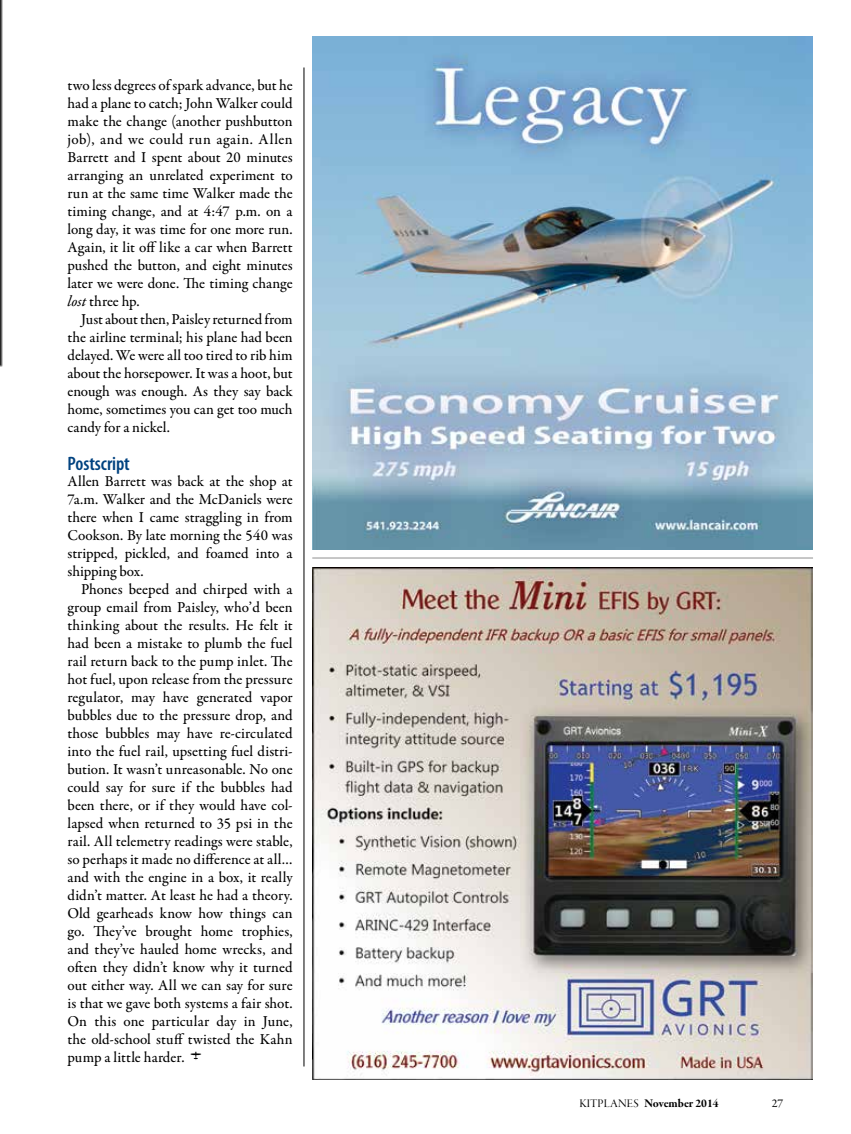
<style>
.page{position:relative;width:851px;height:1134px;background:#fff}
.page>*{position:absolute;margin:0;border:0;box-sizing:border-box;transform-origin:0 0}
.t1{font:600 condensed 19.5px "Myriad Pro";letter-spacing:-.005em;color:#004280}
.t2{font:500 15.3px/18px "Garamond Premr Pro";color:#000;text-align:justify}
.t3{font:12px "Garamond Premr Pro Bd Subh";letter-spacing:-.005em;color:#000}
.t4{font:12px "Garamond Premr Pro";color:#000}
.s1{font-family:"Garamond Premr Pro Med It";font-weight:400}
.s2{font-family:"Carta";font-weight:400}
.s3{font-family:"Garamond Premr Pro Disp"}
</style>
<div class="page">
<hr style="left:0;top:0;width:3px;height:367px;background:#000;opacity:.75">
<svg style="left:0;top:0;width:1px;height:365px"></svg>
<hr style="left:312px;top:558px;width:501px;height:1px;background:#000">
<hr style="left:303px;top:68px;width:1px;height:998px;background:#000">
<img style="left:313px;top:37px;width:499px;height:513px">
<img style="left:313px;top:567px;width:499px;height:513px">
<p class="t2" style="left:68px;top:77px;width:227px">two less degrees of spark advance, but he had a plane to catch; John Walker could make the change (another pushbutton job), and we could run again. Allen Barrett and I spent about 20 minutes arranging an unrelated experiment to run at the same time Walker made the timing change, and at 4:47 p.m. on a long day, it was time for one more run.<br>Again, it lit off like a car when Barrett pushed the button, and eight minutes later we were done. The timing change <span class="s1">lost</span> three hp.</p>
<p class="t2" style="left:68px;top:310px;width:227px;text-indent:14px">Just about then, Paisley returned from the airline terminal; his plane had been delayed. We were all too tired to rib him about the horsepower. It was a hoot, but enough was enough. As they say back home, sometimes you can get too much candy for a nickel.</p>
<p class="t1" style="left:68px;top:451px;width:64px">Postscript</p>
<p class="t2" style="left:68px;top:473px;width:227px">Allen Barrett was back at the shop at 7a.m. Walker and the McDaniels were there when I came straggling in from Cookson. By late morning the 540 was stripped, pickled, and foamed into a shipping box.</p>
<p class="t2" style="left:68px;top:581px;width:227px;text-indent:14px">Phones beeped and chirped with a group email from Paisley, who’d been thinking about the results. He felt it had been a mistake to plumb the fuel rail return back to the pump inlet. The hot fuel, upon release from the pressure regulator, may have generated vapor bubbles due to the pressure drop, and those bubbles may have re-circulated into the fuel rail, upsetting fuel distri&shy;bution. It wasn’t unreasonable. No one could say for sure if the bubbles had been there, or if they would have col&shy;lapsed when returned to 35 psi in the rail. All telemetry readings were stable, so perhaps it made no difference at all… and with the engine in a box, it really didn’t matter. At least he had a theory.<br>Old gearheads know how things can go. They’ve brought home trophies, and they’ve hauled home wrecks, and often they didn’t know why it turned out either way. All we can say for sure is that we gave both systems a fair shot.<br>On this one particular day in June, the old-school stuff twisted the Kahn pump a little harder. <span class="s2">J</span></p>
<p class="t3" style="left:579px;top:1096px;width:141px"><span class="s3">KITPLANES</span> November 2014</p>
<p class="t4" style="left:771px;top:1096px;width:13px">27</p>
</div>
